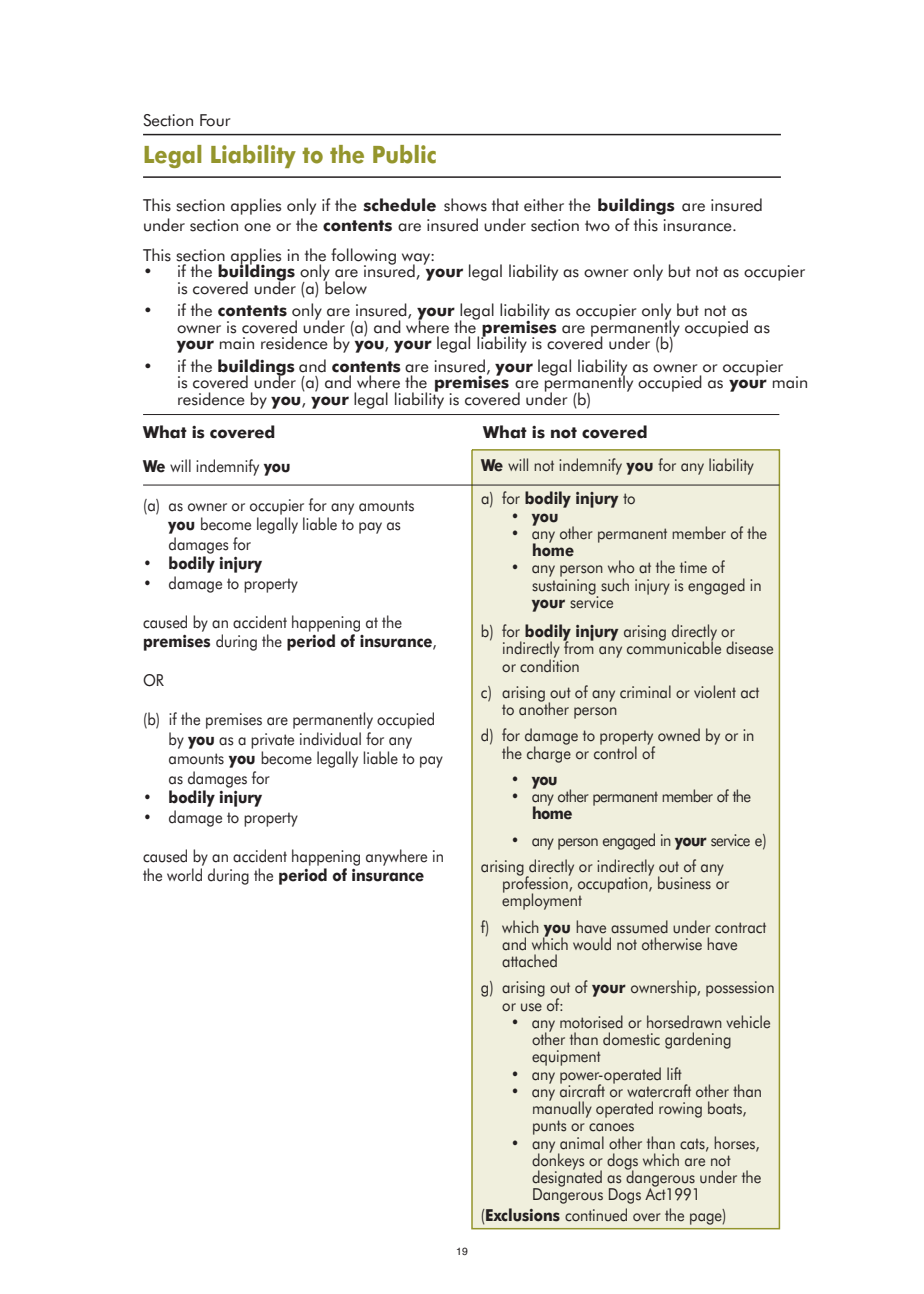
<style>
.page{position:relative;width:924px;height:1294px;background:#fff}
.page>*{position:absolute;margin:0;border:0;box-sizing:border-box;transform-origin:0 0}
.t1{font:700 24px "Futura BT";color:#94952c;scale:.9 1}
.t2{font:16.5px/17.2px "Futura BT";color:#231f20;scale:.9 1}
.t3{font:16.5px/16.5px "Futura BT";color:#231f20}
.t4{font:700 16.5px "Futura BT";color:#231f20;scale:.9 1}
.t5{font:16.5px/17.2px "Futura BT";letter-spacing:-.04em;color:#231f20;scale:.9 1}
.t6{font:700 16.5px "Futura BT";color:#231f20}
.t7{font:10.5px "Helvetica";color:#231f20}
.s1{font-weight:700}
</style>
<div class="page">
<hr style="left:143px;top:134px;width:638px;height:1px;background:#231f20">
<hr style="left:143px;top:176px;width:638px;height:2px;background:#231f20">
<div style="left:472px;top:450px;width:307px;height:779px;background:#f0efdd"></div>
<div style="left:471px;top:449px;width:309px;height:780px;border:2px solid #94952c"></div>
<hr style="left:143px;top:485px;width:636px;height:1px;background:#231f20">
<hr style="left:143px;top:414px;width:636px;height:1px;background:#231f20">
<p class="t3" style="left:143px;top:113px;width:89px">Section Four</p>
<h1 class="t1" style="left:143px;top:145px;width:328px">Legal Liability to the Public</h1>
<p class="t3" style="left:143px;top:196px;width:621px;line-height:19.8px">This section applies only if the <span class="s1">schedule</span> shows that either the <span class="s1">buildings</span> are insured under section one or the <span class="s1">contents</span> are insured under section two of this insurance.</p>
<p class="t3" style="left:143px;top:248px;width:294px">This section applies in the following way:</p>
<p class="t3" style="left:177px;top:264px;width:629px;text-indent:-34px">• if the <span class="s1">buildings</span> only are insured, <span class="s1">your</span> legal liability as owner only but not as occupier is covered under (a) below</p>
<p class="t3" style="left:177px;top:303px;width:594px;text-indent:-34px">• if the <span class="s1">contents</span> only are insured, <span class="s1">your</span> legal liability as occupier only but not as owner is covered under (a) and where the <span class="s1">premises</span> are permanently occupied as <span class="s1">your</span> main residence by <span class="s1">you</span>, <span class="s1">your</span> legal liability is covered under (b)</p>
<p class="t3" style="left:177px;top:359px;width:633px;text-indent:-34px">• if the <span class="s1">buildings</span> and <span class="s1">contents</span> are insured, <span class="s1">your</span> legal liability as owner or occupier<br>is covered under (a) and where the <span class="s1">premises</span> are permanently occupied as <span class="s1">your</span> main residence by <span class="s1">you</span>, <span class="s1">your</span> legal liability is covered under (b)</p>
<p class="t6" style="left:143px;top:425px;width:134px">What is covered</p>
<p class="t2" style="left:481px;top:417px;width:305px;line-height:33.3px"><span class="s1">What is not covered<br>We</span> will not indemnify <span class="s1">you</span> for any liability a) for <span class="s1">bodily injury</span> to</p>
<p class="t4" style="left:511px;top:509px;width:55px">• you</p>
<p class="t2" style="left:532px;top:526px;width:263px;text-indent:-21px"><span class="s1">•</span> any other permanent member of the <span class="s1">home</span></p>
<p class="t2" style="left:532px;top:560px;width:257px;text-indent:-21px"><span class="s1">•</span> any person who at the time of sustaining such injury is engaged in <span class="s1">your</span> service</p>
<p class="t2" style="left:502px;top:624px;width:303px;text-indent:-21px">b) for <span class="s1">bodily injury</span> arising directly or indirectly from any communicable disease or condition</p>
<p class="t2" style="left:502px;top:685px;width:287px;text-indent:-21px">c) arising out of any criminal or violent act to another person</p>
<p class="t2" style="left:502px;top:728px;width:282px;text-indent:-21px">d) for damage to property owned by or in the charge or control of</p>
<p class="t4" style="left:511px;top:772px;width:53px">• you</p>
<p class="t5" style="left:532px;top:789px;width:245px;text-indent:-21px"><span class="s1">•</span> any other permanent member of the <span class="s1">home</span></p>
<p class="t2" style="left:481px;top:828px;width:319px;line-height:26.2px;text-indent:30px"><span class="s1">•</span> any person engaged in <span class="s1">your</span> service e) arising directly or indirectly out of any</p>
<p class="t2" style="left:502px;top:876px;width:254px">profession, occupation, business or employment</p>
<p class="t2" style="left:502px;top:919px;width:295px;text-indent:-21px">f) which <span class="s1">you</span> have assumed under contract and which would not otherwise have attached</p>
<p class="t2" style="left:502px;top:980px;width:304px;text-indent:-21px">g) arising out of <span class="s1">your</span> ownership, possession or use of:</p>
<p class="t2" style="left:532px;top:1015px;width:267px;text-indent:-21px"><span class="s1">•</span> any motorised or horsedrawn vehicle other than domestic gardening equipment</p>
<p class="t2" style="left:511px;top:1066px;width:192px"><span class="s1">•</span> any power-operated lift</p>
<p class="t2" style="left:532px;top:1084px;width:257px;text-indent:-21px"><span class="s1">•</span> any aircraft or watercraft other than manually operated rowing boats, punts or canoes</p>
<p class="t2" style="left:532px;top:1135px;width:256px;text-indent:-21px"><span class="s1">•</span> any animal other than cats, horses, donkeys or dogs which are not designated as dangerous under the<br>Dangerous Dogs Act1991</p>
<p class="t2" style="left:481px;top:1207px;width:274px">(<span class="s1">Exclusions</span> continued over the page)</p>
<p class="t2" style="left:143px;top:458px;width:165px"><span class="s1">We</span> will indemnify <span class="s1">you</span></p>
<p class="t2" style="left:169px;top:496px;width:275px;line-height:19.5px;text-indent:-26px">(a) as owner or occupier for any amounts <span class="s1">you</span> become legally liable to pay as damages for</p>
<p class="t4" style="left:143px;top:556px;width:134px">• bodily injury</p>
<p class="t2" style="left:143px;top:575px;width:173px"><span class="s1">•</span> damage to property</p>
<p class="t2" style="left:143px;top:613px;width:328px;line-height:19.5px">caused by an accident happening at the <span class="s1">premises</span> during the <span class="s1">period of insurance</span>,</p>
<p class="t2" style="left:143px;top:673px;width:25px">OR</p>
<p class="t2" style="left:169px;top:711px;width:306px;line-height:19.5px;text-indent:-26px">(b) if the premises are permanently occupied by <span class="s1">you</span> as a private individual for any amounts <span class="s1">you</span> become legally liable to pay as damages for</p>
<p class="t4" style="left:143px;top:790px;width:134px">• bodily injury</p>
<p class="t2" style="left:143px;top:809px;width:173px"><span class="s1">•</span> damage to property</p>
<p class="t2" style="left:143px;top:847px;width:336px;line-height:19.5px">caused by an accident happening anywhere in the world during the <span class="s1">period of insurance</span></p>
<p class="t7" style="left:456px;top:1245px;width:13px">19</p>
</div>
